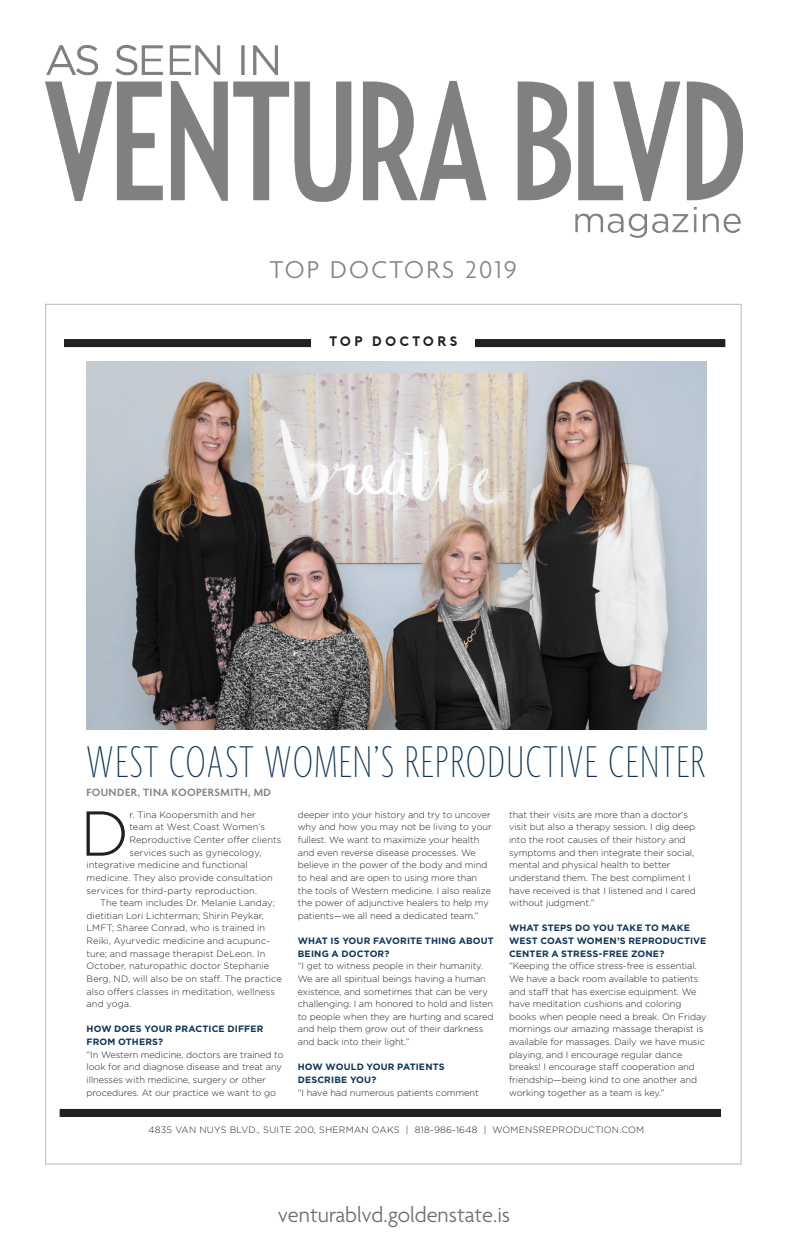
<style>
.page{position:relative;width:788px;height:1260px;background:#fff}
.page>*{position:absolute;margin:0;border:0;box-sizing:border-box;transform-origin:0 0}
.t1{font:300 63.25px "Gotham";color:#231f20}
.t2{font:100 extra-condensed 48.25px "Agenda";letter-spacing:.04em;color:#0e3559}
.t3{font:300 26.38px "Agenda";letter-spacing:.085em;color:#87857f}
.t4{font:300 22.5px "Agenda";color:#6c6d70}
.t5{font:13.75px "Porter Bold DEMO";letter-spacing:.2em;color:#231f20}
.t6{font:600 11.5px "Agenda";letter-spacing:.035em;color:#87857f}
.t7{font:300 9.12px/12.6px "Gotham";letter-spacing:-.005em;color:#231f20}
.t8{font:300 9.12px "Gotham";letter-spacing:.015em;color:#231f20}
.t9{font:300 9.12px "Gotham";letter-spacing:.025em;color:#231f20}
.t10{font:700 9.12px/12.6px "Gotham";letter-spacing:.02em;color:#0e3559}
.s1{font-weight:700;color:#0e3559}
.s2{font-weight:300;color:#231f20}
</style>
<div class="page">
<img style="left:45px;top:45px;width:698px;height:193px">
<div style="left:60px;top:1109px;width:661px;height:8px;background:#231f20"></div>
<div style="left:64px;top:339px;width:661px;height:8px;background:#231f20"></div>
<div style="left:312px;top:336px;width:163px;height:17px;background:#fff"></div>
<img style="left:86px;top:361px;width:620px;height:368px">
<h3 class="t3" style="left:270px;top:255px;width:248px">TOP DOCTORS 2019</h3>
<p class="t5" style="left:329px;top:334px;width:130px">TOP DOCTORS</p>
<p class="t2" style="left:86px;top:735px;width:619px">WEST COAST WOMEN’S REPRODUCTIVE CENTER</p>
<p class="t6" style="left:86px;top:786px;width:186px">FOUNDER, TINA KOOPERSMITH, MD</p>
<p class="t1" style="left:80px;top:793px;width:51px">D</p>
<p class="t7" style="left:129px;top:808px;width:128px">r. Tina Koopersmith and her</p>
<p class="t8" style="left:129px;top:821px;width:137px">team at West Coast Women’s</p>
<p class="t7" style="left:129px;top:833px;width:153px">Reproductive Center offer clients</p>
<p class="t7" style="left:129px;top:846px;width:133px">services such as gynecology,</p>
<p class="t7" style="left:86px;top:859px;width:163px">integrative medicine and functional</p>
<p class="t7" style="left:86px;top:871px;width:188px">medicine. They also provide consultation</p>
<p class="t8" style="left:86px;top:885px;width:172px">services for third-party reproduction.</p>
<p class="t8" style="left:100px;top:897px;width:176px">The team includes Dr. Melanie Landay;</p>
<p class="t7" style="left:86px;top:909px;width:179px">dietitian Lori Lichterman; Shirin Peykar,</p>
<p class="t8" style="left:86px;top:922px;width:180px">LMFT; Sharee Conrad, who is trained in</p>
<p class="t7" style="left:86px;top:934px;width:185px">Reiki, Ayurvedic medicine and acupunc-</p>
<p class="t7" style="left:86px;top:947px;width:180px">ture; and massage therapist DeLeon. In</p>
<p class="t7" style="left:86px;top:960px;width:184px">October, naturopathic doctor Stephanie</p>
<p class="t7" style="left:86px;top:972px;width:197px">Berg, ND, will also be on staff. The practice</p>
<p class="t7" style="left:86px;top:985px;width:190px">also offers classes in meditation, wellness</p>
<p class="t7" style="left:86px;top:997px;width:46px">and yoga.</p>
<p class="t7" style="left:86px;top:1023px;width:198px"><span class="s1">HOW DOES YOUR PRACTICE DIFFER FROM OTHERS?<br></span>“In Western medicine, doctors are trained to look for and diagnose disease and treat any illnesses with medicine, surgery or other procedures. At our practice we want to go</p>
<p class="t7" style="left:298px;top:808px;width:195px">deeper into your history and try to uncover why and how you may not be living to your fullest. We want to maximize your health and even reverse disease processes. We believe in the power of the body and mind to heal and are open to using more than the tools of Western medicine. I also realize the power of adjunctive healers to help my patients—we all need a dedicated team.”</p>
<p class="t7" style="left:298px;top:934px;width:197px"><span class="s1">WHAT IS YOUR FAVORITE THING ABOUT BEING A DOCTOR?<br></span>“I get to witness people in their humanity.<br>We are all spiritual beings having a human existence, and sometimes that can be very challenging. I am honored to hold and listen to people when they are hurting and scared and help them grow out of their darkness and back into their light.”</p>
<p class="t10" style="left:298px;top:1061px;width:182px">HOW WOULD YOUR PATIENTS<br>DESCRIBE YOU?<br><span class="s2">“I have had numerous patients comment</span></p>
<p class="t7" style="left:509px;top:808px;width:188px">that their visits are more than a doctor’s visit but also a therapy session. I dig deep into the root causes of their history and symptoms and then integrate their social, mental and physical health to better understand them. The best compliment I have received is that I listened and I cared without judgment.”</p>
<p class="t7" style="left:509px;top:922px;width:199px"><span class="s1">WHAT STEPS DO YOU TAKE TO MAKE WEST COAST WOMEN’S REPRODUCTIVE CENTER A STRESS-FREE ZONE? </span>“Keeping the office stress-free is essential.<br>We have a back room available to patients and staff that has exercise equipment. We have meditation cushions and coloring books when people need a break. On Friday mornings our amazing massage therapist is available for massages. Daily we have music playing, and I encourage regular dance breaks! I encourage staff cooperation and friendship—being kind to one another and working together as a team is key.”</p>
<p class="t9" style="left:148px;top:1124px;width:497px">4835 VAN NUYS BLVD., SUITE 200, SHERMAN OAKS | 818-986-1648 | WOMENSREPRODUCTION.COM</p>
<h3 class="t4" style="left:278px;top:1203px;width:234px">venturablvd.goldenstate.is</h3>
</div>
